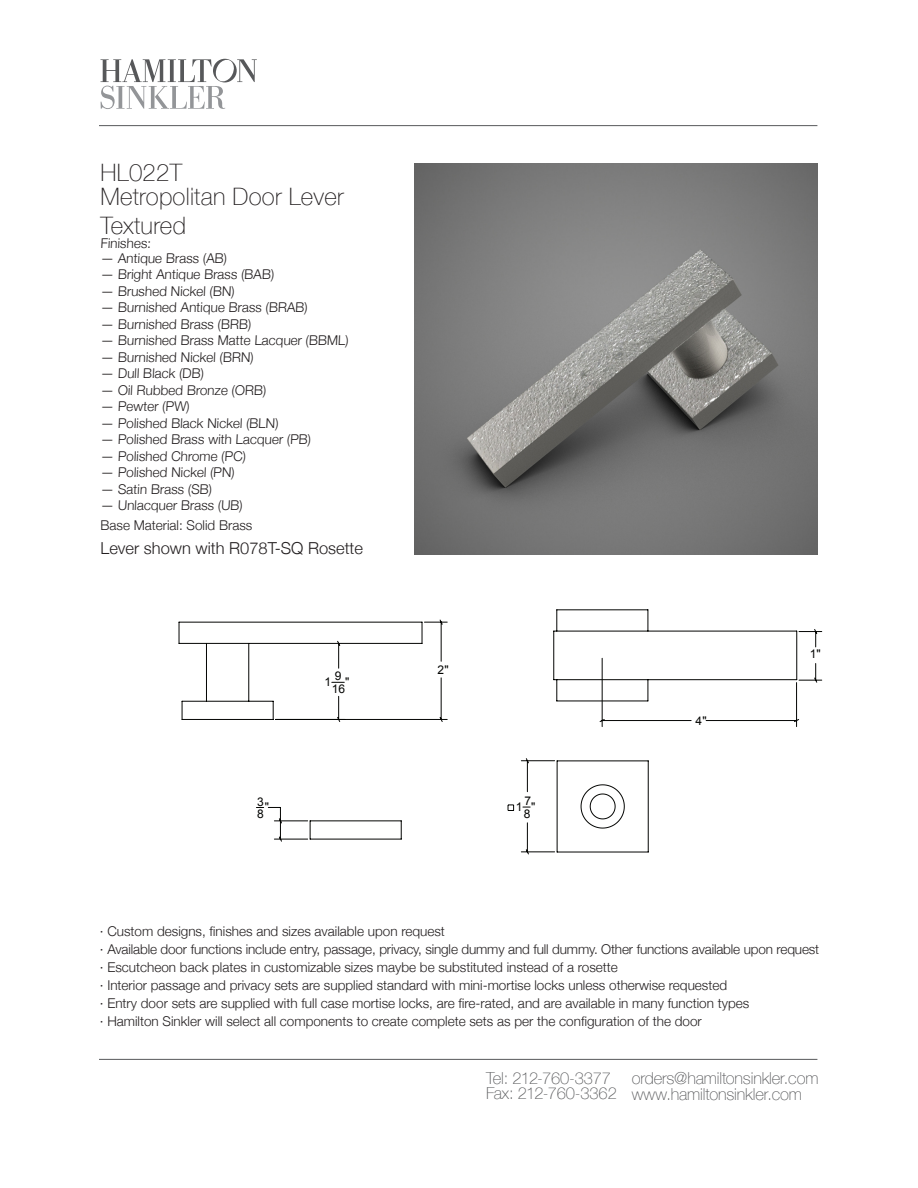
<style>
.page{position:relative;width:918px;height:1188px;background:#fff}
.page>*{position:absolute;margin:0;border:0;box-sizing:border-box;transform-origin:0 0}
.t1{font:100 24px "Helvetica Neue";letter-spacing:.01em;color:#231f20}
.t2{font:100 16.5px/15px "Helvetica Neue";letter-spacing:-.01em;color:#57585a}
.t3{font:300 16.5px "Helvetica Neue";color:#231f20}
.t4{font:300 13.5px/18px "Helvetica Neue";color:#231f20}
.t5{font:12px/13.2px "Arial";color:#040503}
</style>
<div class="page">
<svg style="left:101px;top:59px;width:156px;height:50px"></svg>
<hr style="left:99px;top:125px;width:718px;height:1px;background:#57585a">
<hr style="left:99px;top:1059px;width:718px;height:1px;background:#57585a">
<svg style="left:179px;top:619px;width:269px;height:103px"></svg>
<svg style="left:256px;top:807px;width:146px;height:35px"></svg>
<svg style="left:554px;top:610px;width:268px;height:117px"></svg>
<svg style="left:508px;top:805px;width:6px;height:6px"></svg>
<svg style="left:521px;top:758px;width:128px;height:97px"></svg>
<img style="left:414px;top:163px;width:404px;height:391px">
<p class="t1" style="left:100px;top:155px;width:83px">HL022T</p>
<p class="t1" style="left:100px;top:178px;width:245px">Metropolitan Door Lever</p>
<p class="t1" style="left:100px;top:207px;width:87px">Textured</p>
<p class="t4" style="left:100px;top:233px;width:53px">Finishes:</p>
<p class="t4" style="left:100px;top:248px;width:128px">— Antique Brass (AB)</p>
<p class="t4" style="left:100px;top:264px;width:175px">— Bright Antique Brass (BAB)</p>
<p class="t4" style="left:100px;top:281px;width:136px">— Brushed Nickel (BN)</p>
<p class="t4" style="left:100px;top:297px;width:209px">— Burnished Antique Brass (BRAB)</p>
<p class="t4" style="left:100px;top:314px;width:152px">— Burnished Brass (BRB)</p>
<p class="t4" style="left:100px;top:330px;width:249px">— Burnished Brass Matte Lacquer (BBML)</p>
<p class="t4" style="left:100px;top:347px;width:155px">— Burnished Nickel (BRN)</p>
<p class="t4" style="left:100px;top:363px;width:105px">— Dull Black (DB)</p>
<p class="t4" style="left:100px;top:380px;width:167px">— Oil Rubbed Bronze (ORB)</p>
<p class="t4" style="left:100px;top:396px;width:91px">— Pewter (PW)</p>
<p class="t4" style="left:100px;top:413px;width:179px">— Polished Black Nickel (BLN)</p>
<p class="t4" style="left:100px;top:429px;width:212px">— Polished Brass with Lacquer (PB)</p>
<p class="t4" style="left:100px;top:446px;width:147px">— Polished Chrome (PC)</p>
<p class="t4" style="left:100px;top:462px;width:136px">— Polished Nickel (PN)</p>
<p class="t4" style="left:100px;top:479px;width:113px">— Satin Brass (SB)</p>
<p class="t4" style="left:100px;top:495px;width:153px;line-height:19.5px">— Unlacquer Brass (UB)<br>Base Material: Solid Brass</p>
<p class="t3" style="left:100px;top:535px;width:264px">Lever shown with R078T-SQ Rosette</p>
<p class="t5" style="left:257px;top:796px;width:8px;line-height:12.1px">3<br>8</p>
<p class="t5" style="left:265px;top:801px;width:6px">"</p>
<p class="t5" style="left:324px;top:675px;width:8px">1</p>
<p class="t5" style="left:332px;top:670px;width:15px">9<br>16</p>
<p class="t5" style="left:345px;top:675px;width:6px">"</p>
<p class="t5" style="left:438px;top:663px;width:12px">2"</p>
<p class="t5" style="left:516px;top:800px;width:8px">1</p>
<p class="t5" style="left:524px;top:794px;width:9px">7<br>8</p>
<p class="t5" style="left:531px;top:800px;width:6px">"</p>
<p class="t5" style="left:696px;top:715px;width:12px">4"</p>
<p class="t5" style="left:810px;top:648px;width:12px">1"</p>
<p class="t4" style="left:100px;top:921px;width:721px">· Custom designs, finishes and sizes available upon request<br>· Available door functions include entry, passage, privacy, single dummy and full dummy. Other functions available upon request · Escutcheon back plates in customizable sizes maybe be substituted instead of a rosette<br>· Interior passage and privacy sets are supplied standard with mini-mortise locks unless otherwise requested<br>· Entry door sets are supplied with full case mortise locks, are fire-rated, and are available in many function types<br>· Hamilton Sinkler will select all components to create complete sets as per the configuration of the door</p>
<p class="t2" style="left:486px;top:1070px;width:132px">Tel: 212-760-3377<br>Fax: 212-760-3362</p>
<p class="t2" style="left:632px;top:1069px;width:188px;line-height:16.5px">orders@hamiltonsinkler.com www.hamiltonsinkler.com</p>
</div>
